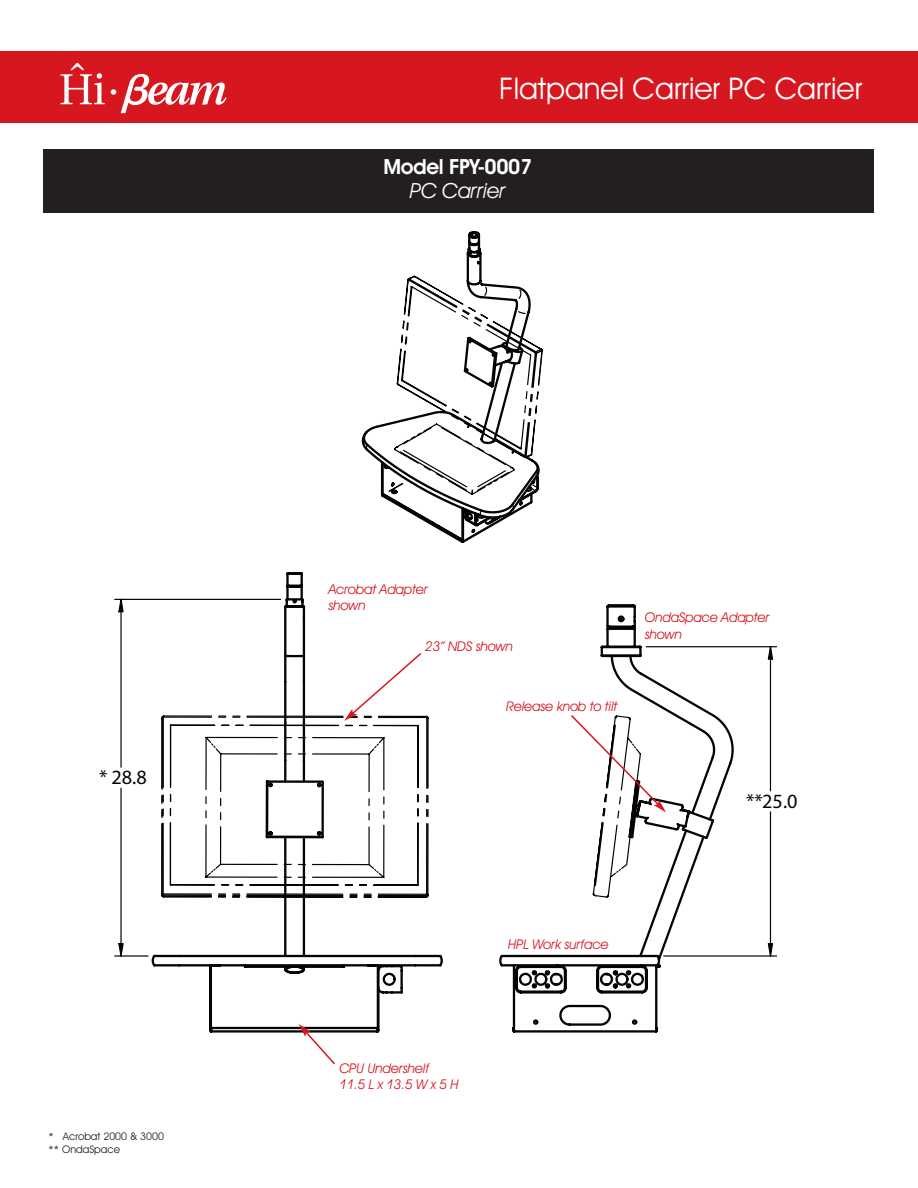
<style>
.page{position:relative;width:918px;height:1188px;background:#fff}
.page>*{position:absolute;margin:0;border:0;box-sizing:border-box;transform-origin:0 0}
.t1{font:43.35px "Utopia";color:#fff}
.t2{font:30px "Avant Garde IT Cby BT";color:#fff}
.t3{font:600 21px "Avant Garde IT Cby BT";letter-spacing:-.015em;color:#fff}
.t4{font:italic 21px "Avant Garde IT Cby BT";letter-spacing:-.015em;color:#fff}
.t5{font:20.25px "Solid Edge ANSI";color:#040503}
.t6{font:italic 13.5px/16.5px "Avant Garde IT Cby BT";letter-spacing:-.015em;color:#d7171f}
.t7{font:10.5px/12.6px "Avant Garde IT Cby BT";color:#231f20}
.s1{font-family:"Universal Greekwith Math Pi"}
</style>
<div class="page">
<div style="left:0;top:51px;width:918px;height:72px;background:#d7171f"></div>
<svg style="left:60px;top:73px;width:45px;height:31px"></svg>
<svg style="left:120px;top:73px;width:107px;height:41px"></svg>
<div style="left:43px;top:149px;width:830px;height:63px;background:#231f20"></div>
<svg style="left:361px;top:231px;width:182px;height:312px"></svg>
<svg style="left:150px;top:572px;width:566px;height:461px"></svg>
<svg style="left:598px;top:602px;width:46px;height:52px"></svg>
<svg style="left:498px;top:654px;width:236px;height:379px"></svg>
<svg style="left:118px;top:598px;width:6px;height:15px"></svg>
<svg style="left:118px;top:943px;width:6px;height:11px"></svg>
<hr style="left:115px;top:599px;width:166px;height:1px;background:#040503">
<hr style="left:115px;top:955px;width:33px;height:2px;background:#040503">
<hr style="left:120px;top:599px;width:2px;height:168px;background:#040503">
<hr style="left:120px;top:788px;width:2px;height:168px;background:#040503">
<svg style="left:767px;top:647px;width:7px;height:14px"></svg>
<svg style="left:767px;top:942px;width:7px;height:13px"></svg>
<hr style="left:646px;top:646px;width:131px;height:1px;background:#040503">
<hr style="left:664px;top:955px;width:113px;height:2px;background:#040503">
<hr style="left:770px;top:647px;width:1px;height:144px;background:#040503">
<hr style="left:770px;top:812px;width:1px;height:144px;background:#040503">
<svg style="left:344px;top:651px;width:79px;height:70px"></svg>
<svg style="left:299px;top:1024px;width:38px;height:41px"></svg>
<svg style="left:569px;top:713px;width:97px;height:186px"></svg>
<div style="left:661px;top:515px;width:119px;height:59px;background:#fff"></div>
<h1 class="t1" style="left:69px;top:62px;width:54px">ˆ <span class="s1">•</span></h1>
<h3 class="t5" style="left:99px;top:770px;width:49px">* 28.8</h3>
<p class="t7" style="left:49px;top:1131px;width:117px">* Acrobat 2000 &amp; 3000 ** OndaSpace</p>
<h2 class="t2" style="left:499px;top:78px;width:365px">Flatpanel Carrier PC Carrier</h2>
<h3 class="t3" style="left:383px;top:159px;width:151px">Model FPY-0007</h3>
<h3 class="t4" style="left:410px;top:183px;width:97px">PC Carrier</h3>
<p class="t6" style="left:328px;top:582px;width:101px">Acrobat Adapter shown</p>
<p class="t6" style="left:425px;top:639px;width:89px">23” NDS shown</p>
<p class="t6" style="left:506px;top:700px;width:113px">Release knob to tilt</p>
<p class="t6" style="left:645px;top:611px;width:126px">OndaSpace Adapter shown</p>
<h3 class="t5" style="left:746px;top:793px;width:53px">**25.0</h3>
<p class="t6" style="left:339px;top:1061px;width:121px">CPU Undershelf<br>11.5Lx13.5Wx5H</p>
<p class="t6" style="left:508px;top:938px;width:102px">HPL Work surface</p>
</div>
